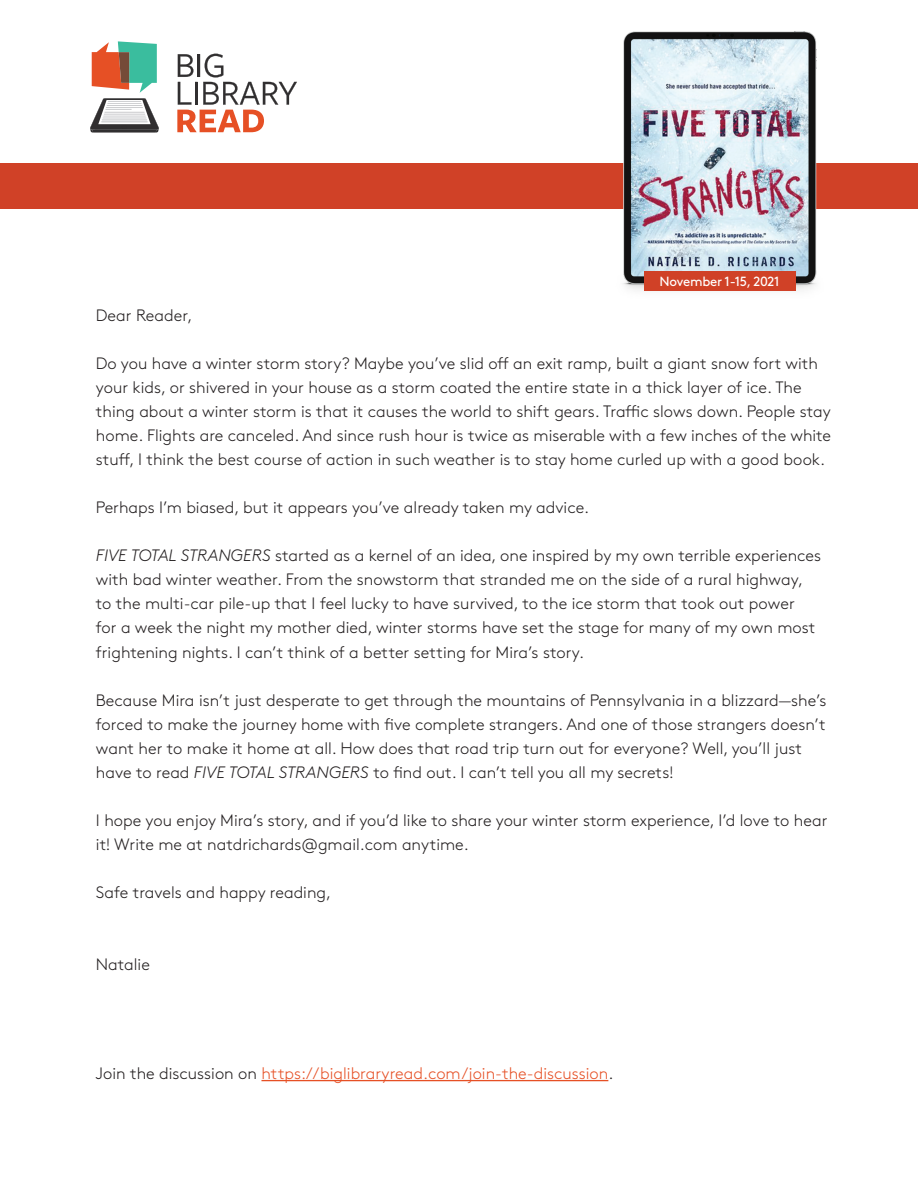
<style>
.page{position:relative;width:918px;height:1188px;background:#fff}
.page>*{position:absolute;margin:0;border:0;box-sizing:border-box;transform-origin:0 0}
.t1{font:300 16.5px/24px "Brown Std";color:#231f20}
.t2{font:300 16.5px "Brown Std";color:#e65025}
.t3{font:13.35px "Brown Std";letter-spacing:-.02em;color:#fff}
.s1{font-style:italic}
.s2{color:#231f20}
</style>
<div class="page">
<div style="left:0;top:164px;width:918px;height:45px;background:#d04127"></div>
<hr style="left:261px;top:1080px;width:347px;height:1px;background:#e65025">
<svg style="left:177px;top:54px;width:120px;height:78px"></svg>
<svg style="left:90px;top:41px;width:69px;height:92px"></svg>
<img style="left:611px;top:31px;width:217px;height:260px">
<div style="left:644px;top:272px;width:151px;height:19px;background:#d04127"></div>
<p class="t3" style="left:660px;top:274px;width:121px">November 1-15, 2021</p>
<p class="t1" style="left:96px;top:304px;width:98px">Dear Reader,</p>
<p class="t1" style="left:96px;top:352px;width:737px">Do you have a winter storm story? Maybe you’ve slid off an exit ramp, built a giant snow fort with your kids, or shivered in your house as a storm coated the entire state in a thick layer of ice. The thing about a winter storm is that it causes the world to shift gears. Traffic slows down. People stay home. Flights are canceled. And since rush hour is twice as miserable with a few inches of the white stuff, I think the best course of action in such weather is to stay home curled up with a good book.</p>
<p class="t1" style="left:96px;top:496px;width:495px">Perhaps I’m biased, but it appears you’ve already taken my advice.</p>
<p class="t1" style="left:96px;top:544px;width:727px"><span class="s1">FIVE TOTAL STRANGERS</span> started as a kernel of an idea, one inspired by my own terrible experiences with bad winter weather. From the snowstorm that stranded me on the side of a rural highway, to the multi-car pile-up that I feel lucky to have survived, to the ice storm that took out power<br>for a week the night my mother died, winter storms have set the stage for many of my own most frightening nights. I can’t think of a better setting for Mira’s story.</p>
<p class="t1" style="left:96px;top:688px;width:732px">Because Mira isn’t just desperate to get through the mountains of Pennsylvania in a blizzard—she’s forced to make the journey home with five complete strangers. And one of those strangers doesn’t want her to make it home at all. How does that road trip turn out for everyone? Well, you’ll just have to read <span class="s1">FIVE TOTAL STRANGERS</span> to find out. I can’t tell you all my secrets!</p>
<p class="t1" style="left:96px;top:808px;width:733px">I hope you enjoy Mira’s story, and if you’d like to share your winter storm experience, I’d love to hear it! Write me at natdrichards@gmail.com anytime.</p>
<p class="t1" style="left:96px;top:880px;width:237px">Safe travels and happy reading,</p>
<p class="t1" style="left:96px;top:952px;width:56px">Natalie</p>
<p class="t2" style="left:96px;top:1064px;width:519px"><span class="s2">Join the discussion on</span> https://biglibraryread.com/join-the-discussion<span class="s2">.</span></p>
</div>
